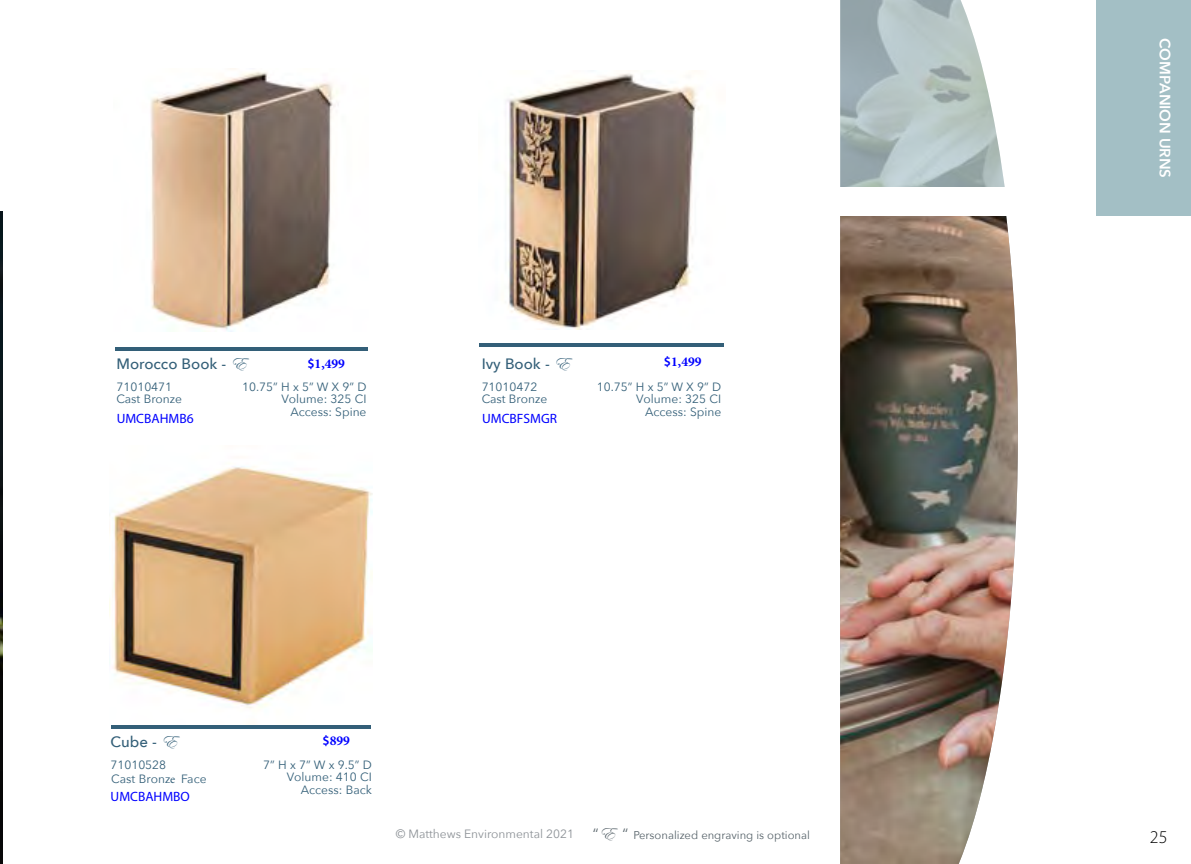
<style>
.page{position:relative;width:1191px;height:864px;background:#fff}
.page>*{position:absolute;margin:0;border:0;box-sizing:border-box;transform-origin:0 0}
.t1{font:300 18px "Myriad Pro";color:#000}
.t2{font:500 15px "Avenir Next";color:#335f78}
.t3{font:600 15px "Avenir Next";color:#fff}
.t4{font:13.5px "Myriad Pro";color:#00f}
.t5{font:700 13.5px "Minion Pro";color:#00f}
.t6{font:12px/12.8px "Avenir Next";color:#335f78}
.t7{font:12px "Avenir Next";color:#8d9297}
.t8{font:11.25px "Avenir Next";color:#57636a}
.s1{font-family:"Edwardian Script ITC";font-weight:400;font-size:18px}
.s2{font-family:"Myriad Pro";font-weight:600}
.s3{font-family:"Minion Pro"}
.s4{font-size:15px}
.s5{font-family:"Edwardian Script ITC";font-size:18px}
</style>
<div class="page">
<img style="left:0;top:212px;width:2px;height:652px">
<img style="left:840px;top:0;width:165px;height:187px">
<img style="left:506px;top:73px;width:194px;height:257px">
<hr style="left:479px;top:344px;width:244px;height:3px;background:#335f78">
<img style="left:150px;top:71px;width:188px;height:260px">
<hr style="left:115px;top:347px;width:252px;height:4px;background:#335f78">
<img style="left:109px;top:466px;width:264px;height:243px">
<hr style="left:111px;top:725px;width:259px;height:4px;background:#335f78">
<img style="left:840px;top:216px;width:177px;height:648px">
<div style="left:1096px;top:0;width:94px;height:216px;background:#a3bfc5"></div>
<p class="t3" style="left:1177px;top:38px;width:142px;rotate:90deg">COMPANION URNS</p>
<p class="t2" style="left:116px;top:351px;width:131px">Morocco Book - <span class="s1">E</span></p>
<p class="t6" style="left:116px;top:380px;width:67px">71010471<br>Cast Bronze</p>
<p class="t6" style="left:242px;top:380px;width:126px;text-align:right">10.75” H x 5” W X 9” D<br>Volume: 325 CI<br>Access: Spine</p>
<p class="t5" style="left:307px;top:354px;width:39px"><span class="s2">$</span>1,499</p>
<p class="t4" style="left:117px;top:411px;width:78px">UMCBAHMB6</p>
<p class="t5" style="left:664px;top:352px;width:39px"><span class="s2">$</span>1,499</p>
<p class="t2" style="left:481px;top:351px;width:89px">Ivy Book - <span class="s1">E</span></p>
<p class="t6" style="left:481px;top:380px;width:67px">71010472<br>Cast Bronze</p>
<p class="t6" style="left:597px;top:380px;width:126px;text-align:right">10.75” H x 5” W X 9” D<br>Volume: 325 CI<br>Access: Spine</p>
<p class="t4" style="left:482px;top:411px;width:76px">UMCBFSMGR</p>
<p class="t5" style="left:322px;top:731px;width:29px"><span class="s2">$</span>899</p>
<p class="t2" style="left:110px;top:729px;width:67px">Cube - <span class="s1">E</span></p>
<p class="t6" style="left:110px;top:757px;width:98px;line-height:14.1px">71010528<br>Cast Bronz<span class="s3">e</span> Face</p>
<p class="t6" style="left:263px;top:758px;width:110px;text-align:right">7” H x 7” W x 9.5” D<br>Volume: 410 CI<br>Access: Back</p>
<p class="t4" style="left:111px;top:789px;width:81px">UMCBAHMBO</p>
<p class="t7" style="left:396px;top:824px;width:179px">© Matthews Environmental 2021</p>
<p class="t8" style="left:593px;top:826px;width:219px"><span class="s4">“</span><span class="s5">E</span> <span class="s4">“</span> Personalized engraving is optional</p>
<h1 class="t1" style="left:1149px;top:826px;width:19px">25</h1>
</div>
